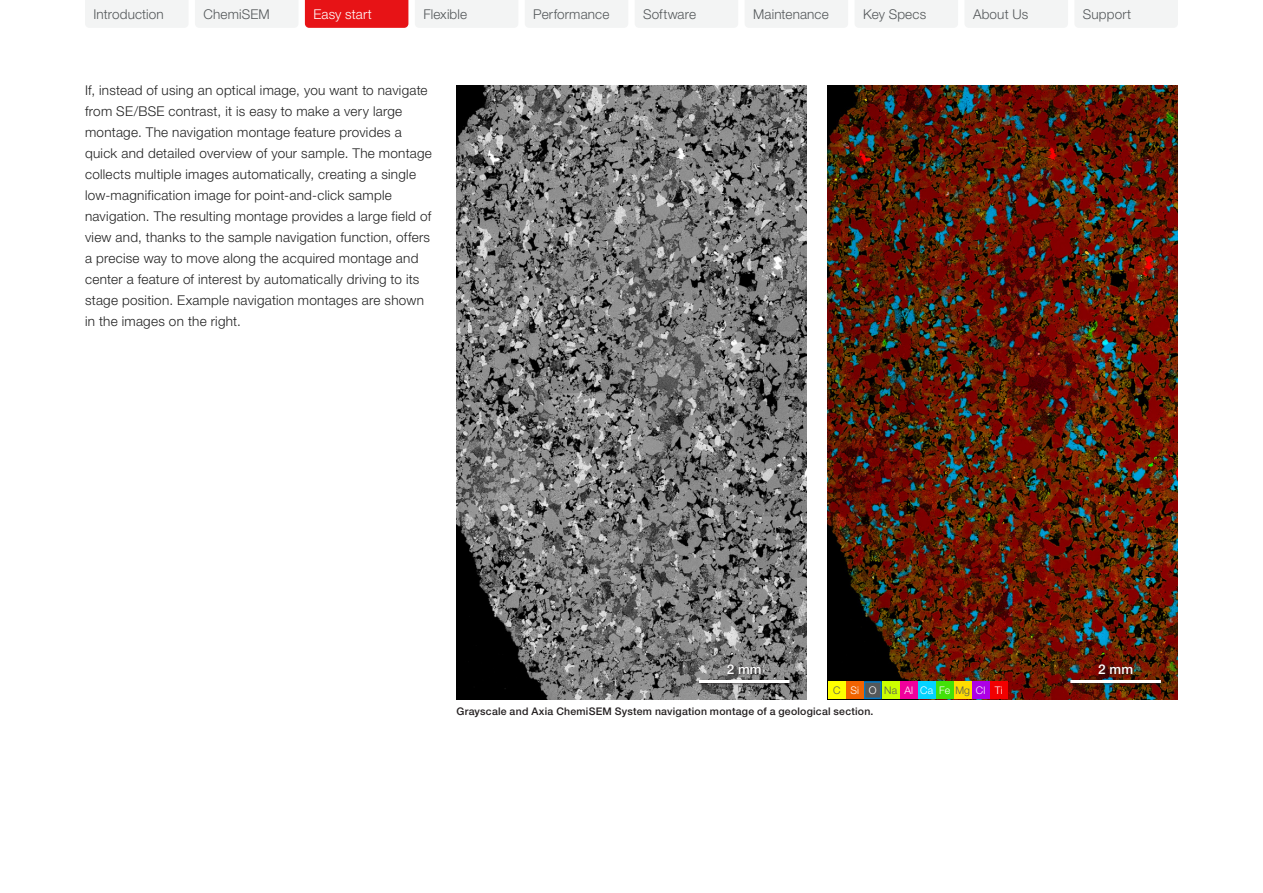
<style>
.page{position:relative;width:1263px;height:893px;background:#fff}
.page>*{position:absolute;margin:0;border:0;box-sizing:border-box;transform-origin:0 0}
.t1{font:300 13.5px/21px "Helvetica Neue LTW1 G";letter-spacing:.02em;color:#222}
.t2{font:300 13.5px "Helvetica Neue LTW1 G";letter-spacing:.01em;color:#54585a}
.t3{font:300 13.5px "Helvetica Neue LTW1 G";letter-spacing:.01em;color:#fff}
.t4{font:500 13.5px "Helvetica Neue LTW1 G";color:#fff}
.t5{font:500 10.5px "Helvetica Neue LT Pro";letter-spacing:.02em;color:#231f20}
.t6{font:300 10.5px "Helvetica Neue LTW1 G";letter-spacing:.02em;color:#fff}
.s1{color:#54585a}
</style>
<div class="page">
<img style="left:828px;top:85px;width:350px;height:614px">
<img style="left:456px;top:85px;width:350px;height:614px">
<div style="left:1069px;top:663px;width:94px;height:22px;background:#231f20;opacity:.75"></div>
<hr style="left:1070px;top:680px;width:91px;height:3px;background:#fff">
<div style="left:698px;top:663px;width:94px;height:22px;background:#231f20;opacity:.75"></div>
<hr style="left:699px;top:680px;width:90px;height:3px;background:#fff">
<div style="left:864px;top:682px;width:17px;height:16px;background:#54585a"></div>
<div style="left:864px;top:681px;width:18px;height:18px;border:2px solid #027ac8"></div>
<div style="left:828px;top:681px;width:18px;height:18px;background:#feff00"></div>
<div style="left:900px;top:681px;width:18px;height:18px;background:#f1009c"></div>
<div style="left:846px;top:681px;width:18px;height:18px;background:#f16301"></div>
<div style="left:918px;top:681px;width:18px;height:18px;background:#03d3ff"></div>
<div style="left:936px;top:681px;width:18px;height:18px;background:#42e108"></div>
<div style="left:954px;top:681px;width:18px;height:18px;background:#fd0"></div>
<div style="left:882px;top:681px;width:18px;height:18px;background:#cdff00"></div>
<div style="left:972px;top:681px;width:18px;height:18px;background:#ad00e6"></div>
<div style="left:990px;top:681px;width:18px;height:18px;background:#f20000"></div>
<div style="left:85px;top:0;width:103px;height:28px;background:#f3f4f4"></div>
<div style="left:195px;top:0;width:103px;height:28px;background:#f3f4f4"></div>
<div style="left:305px;top:0;width:103px;height:28px;background:#e71316"></div>
<div style="left:415px;top:0;width:103px;height:28px;background:#f3f4f4"></div>
<div style="left:525px;top:0;width:103px;height:28px;background:#f3f4f4"></div>
<div style="left:635px;top:0;width:103px;height:28px;background:#f3f4f4"></div>
<div style="left:745px;top:0;width:103px;height:28px;background:#f3f4f4"></div>
<div style="left:855px;top:0;width:103px;height:28px;background:#f3f4f4"></div>
<div style="left:965px;top:0;width:103px;height:28px;background:#f3f4f4"></div>
<div style="left:1075px;top:0;width:103px;height:28px;background:#f3f4f4"></div>
<p class="t2" style="left:94px;top:6px;width:72px">Introduction</p>
<p class="t2" style="left:203px;top:6px;width:68px">ChemiSEM</p>
<p class="t3" style="left:313px;top:6px;width:60px">Easy start</p>
<p class="t2" style="left:423px;top:6px;width:45px">Flexible</p>
<p class="t2" style="left:533px;top:6px;width:78px">Performance</p>
<p class="t2" style="left:643px;top:6px;width:54px">Software</p>
<p class="t2" style="left:753px;top:6px;width:77px">Maintenance</p>
<p class="t2" style="left:863px;top:6px;width:65px">Key Specs</p>
<p class="t2" style="left:973px;top:6px;width:57px">About Us</p>
<p class="t2" style="left:1083px;top:6px;width:50px">Support</p>
<p class="t1" style="left:85px;top:79px;width:348px">If, instead of using an optical image, you want to navigate from SE/BSE contrast, it is easy to make a very large montage. The navigation montage feature provides a quick and detailed overview of your sample. The montage collects multiple images automatically, creating a single low-magnification image for point-and-click sample navigation. The resulting montage provides a large field of view and, thanks to the sample navigation function, offers a precise way to move along the acquired montage and center a feature of interest by automatically driving to its stage position. Example navigation montages are shown in the images on the right.</p>
<p class="t4" style="left:727px;top:661px;width:36px">2 mm</p>
<p class="t4" style="left:1098px;top:661px;width:36px">2 mm</p>
<p class="t6" style="left:833px;top:684px;width:171px"><span class="s1">C</span> Si O <span class="s1">Na</span> Al CaFe<span class="s1">Mg</span>Cl Ti</p>
<p class="t5" style="left:456px;top:705px;width:419px">Grayscale and Axia ChemiSEM System navigation montage of a geological section.</p>
</div>
